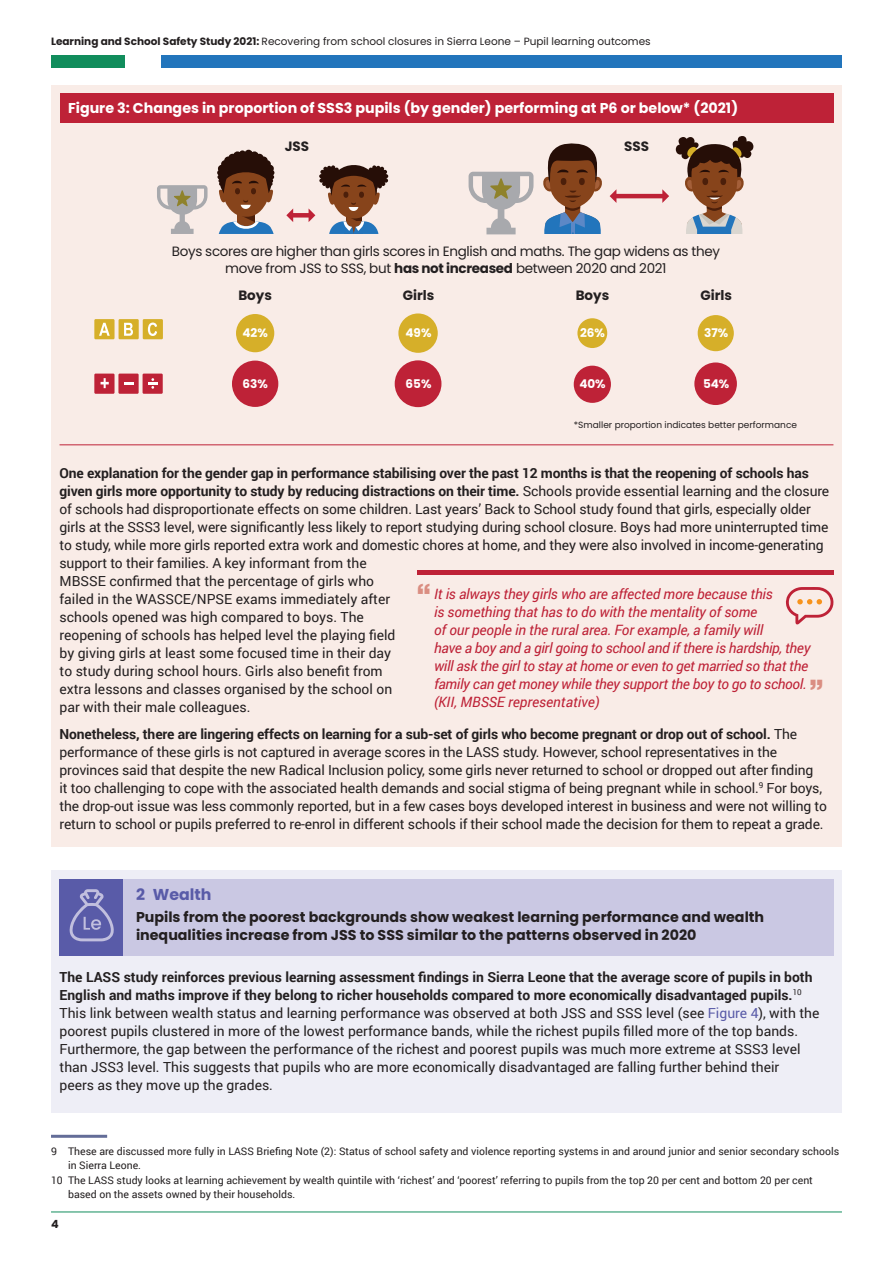
<style>
.page{position:relative;width:893px;height:1263px;background:#fff}
.page>*{position:absolute;margin:0;border:0;box-sizing:border-box;transform-origin:0 0}
.t1{font:700 15.75px "Poppins";color:#595ba8}
.t2{font:italic 14.25px/18px "Roboto";letter-spacing:-.02em;color:#be2237}
.t3{font:700 14.25px/18px "Poppins";color:#231f20}
.t4{font:700 14.25px "Poppins";color:#fff}
.t5{font:13.8px/18px "Roboto";letter-spacing:-.01em;color:#231f20}
.t6{font:13.5px/16.5px "Poppins";letter-spacing:-.025em;color:#231f20;text-align:center}
.t7{font:700 13.5px "Poppins";color:#231f20}
.t8{font:700 12px "Poppins";color:#fff}
.t9{font:700 11.25px "Poppins";color:#231f20}
.t10{font:10.5px/13.5px "Roboto";color:#231f20}
.t11{font:10.5px "Poppins";color:#231f20}
.t12{font:9px "Poppins";color:#231f20}
.s1{font-weight:700}
.s2{font-family:"Helvetica Neue LT Pro";font-weight:900;font-style:normal;font-size:27px;color:#da8e82}
.s3{color:#595ba8}
</style>
<div class="page">
<hr style="left:51px;top:1211px;width:791px;height:1px;background:#118d5c">
<div style="left:51px;top:55px;width:74px;height:13px;background:#118d5c"></div>
<div style="left:162px;top:55px;width:680px;height:13px;background:#2275bc"></div>
<div style="left:51px;top:85px;width:791px;height:761px;background:#f9ece7"></div>
<div style="left:60px;top:94px;width:773px;height:29px;background:#be2237"></div>
<hr style="left:60px;top:444px;width:773px;height:1px;background:#be2237">
<svg style="left:676px;top:136px;width:77px;height:98px"></svg>
<svg style="left:543px;top:143px;width:59px;height:91px"></svg>
<div style="left:577px;top:318px;width:30px;height:30px;background:#d6af29;border-radius:50%"></div>
<div style="left:574px;top:366px;width:37px;height:37px;background:#be2237;border-radius:50%"></div>
<div style="left:698px;top:315px;width:36px;height:36px;background:#d6af29;border-radius:50%"></div>
<div style="left:236px;top:314px;width:38px;height:38px;background:#d6af29;border-radius:50%"></div>
<div style="left:232px;top:361px;width:46px;height:46px;background:#be2237;border-radius:50%"></div>
<div style="left:395px;top:360px;width:46px;height:47px;background:#be2237;border-radius:50%"></div>
<div style="left:694px;top:362px;width:43px;height:43px;background:#be2237;border-radius:50%"></div>
<div style="left:398px;top:313px;width:40px;height:40px;background:#d6af29;border-radius:50%"></div>
<div style="left:94px;top:319px;width:21px;height:20px;background:#d6af29"></div>
<svg style="left:99px;top:323px;width:11px;height:13px"></svg>
<div style="left:119px;top:319px;width:20px;height:20px;background:#d6af29"></div>
<svg style="left:124px;top:323px;width:9px;height:13px"></svg>
<div style="left:143px;top:319px;width:20px;height:20px;background:#d6af29"></div>
<svg style="left:148px;top:322px;width:9px;height:14px"></svg>
<div style="left:94px;top:374px;width:21px;height:20px;background:#be2237"></div>
<svg style="left:101px;top:378px;width:8px;height:10px"></svg>
<div style="left:118px;top:374px;width:21px;height:20px;background:#be2237"></div>
<svg style="left:124px;top:382px;width:9px;height:2px"></svg>
<div style="left:143px;top:374px;width:20px;height:20px;background:#be2237"></div>
<svg style="left:148px;top:378px;width:9px;height:11px"></svg>
<hr style="left:616px;top:194px;width:47px;height:4px;background:#be2237">
<svg style="left:610px;top:190px;width:6px;height:13px"></svg>
<svg style="left:662px;top:189px;width:7px;height:14px"></svg>
<svg style="left:469px;top:172px;width:65px;height:62px"></svg>
<div style="left:292px;top:213px;width:17px;height:5px;background:#be2237"></div>
<svg style="left:286px;top:208px;width:7px;height:14px"></svg>
<svg style="left:157px;top:185px;width:51px;height:49px"></svg>
<svg style="left:217px;top:150px;width:58px;height:84px"></svg>
<svg style="left:309px;top:165px;width:79px;height:69px"></svg>
<div style="left:417px;top:570px;width:416px;height:5px;background:#be2237"></div>
<svg style="left:786px;top:587px;width:48px;height:37px"></svg>
<hr style="left:51px;top:1135px;width:56px;height:3px;background:#636d98">
<div style="left:51px;top:870px;width:791px;height:243px;background:#eeeef6"></div>
<div style="left:123px;top:879px;width:710px;height:76px;background:#cac8e3"></div>
<div style="left:60px;top:879px;width:63px;height:76px;background:#595ba8"></div>
<svg style="left:69px;top:889px;width:45px;height:52px"></svg>
<p class="t11" style="left:51px;top:35px;width:601px"><span class="s1">Learning and School Safety Study 2021:</span> Recovering from school closures in Sierra Leone – Pupil learning outcomes</p>
<p class="t4" style="left:68px;top:100px;width:672px">Figure 3: Changes in proportion of SSS3 pupils (by gender) performing at P6 or below* (2021)</p>
<p class="t7" style="left:285px;top:139px;width:26px">JSS</p>
<p class="t7" style="left:624px;top:139px;width:26px">SSS</p>
<p class="t6" style="left:172px;top:243px;width:550px">Boys scores are higher than girls scores in English and maths. The gap widens as they move from JSS to SSS, but <span class="s1">has not increased</span> between 2020 and 2021</p>
<p class="t7" style="left:238px;top:288px;width:35px">Boys</p>
<p class="t8" style="left:242px;top:326px;width:27px">42%</p>
<p class="t8" style="left:243px;top:377px;width:27px">63%</p>
<p class="t7" style="left:403px;top:288px;width:33px">Girls</p>
<p class="t8" style="left:406px;top:326px;width:27px">49%</p>
<p class="t8" style="left:406px;top:377px;width:27px">65%</p>
<p class="t7" style="left:576px;top:288px;width:35px">Boys</p>
<p class="t8" style="left:580px;top:326px;width:26px">26%</p>
<p class="t7" style="left:700px;top:288px;width:33px">Girls</p>
<p class="t8" style="left:704px;top:326px;width:26px">37%</p>
<p class="t8" style="left:579px;top:377px;width:28px">40%</p>
<p class="t8" style="left:703px;top:377px;width:28px">54%</p>
<p class="t12" style="left:574px;top:419px;width:225px">*Smaller proportion indicates better performance</p>
<p class="t5" style="left:60px;top:464px;width:771px"><span class="s1">One explanation for the gender gap in performance stabilising over the past 12 months is that the reopening of schools has given girls more opportunity to study by reducing distractions on their time.</span> Schools provide essential learning and the closure of schools had disproportionate effects on some children. Last years’ Back to School study found that girls, especially older girls at the SSS3 level, were significantly less likely to report studying during school closure. Boys had more uninterrupted time to study, while more girls reported extra work and domestic chores at home, and they were also involved in income-generating support to their families. A key informant from the<br>MBSSE confirmed that the percentage of girls who<br>failed in the WASSCE/NPSE exams immediately after<br>schools opened was high compared to boys. The<br>reopening of schools has helped level the playing field<br>by giving girls at least some focused time in their day<br>to study during school hours. Girls also benefit from<br>extra lessons and classes organised by the school on<br>par with their male colleagues.</p>
<p class="t5" style="left:60px;top:724px;width:769px"><span class="s1">Nonetheless, there are lingering effects on learning for a sub-set of girls who become pregnant or drop out of school.</span> The performance of these girls is not captured in average scores in the LASS study. However, school representatives in the provinces said that despite the new Radical Inclusion policy, some girls never returned to school or dropped out after finding<br>it too challenging to cope with the associated health demands and social stigma of being pregnant while in school.<sup>9</sup> For boys, the drop-out issue was less commonly reported, but in a few cases boys developed interest in business and were not willing to return to school or pupils preferred to re-enrol in different schools if their school made the decision for them to repeat a grade.</p>
<p class="t2" style="left:434px;top:584px;width:391px;text-indent:-17px"><span class="s2">“</span> It is always they girls who are affected more because this<br>is something that has to do with the mentality of some<br>of our people in the rural area. For example, a family will<br>have a boy and a girl going to school and if there is hardship, they will ask the girl to stay at home or even to get married so that the family can get money while they support the boy to go to school. <span class="s2">” </span>(KII, MBSSE representative)</p>
<p class="t1" style="left:136px;top:885px;width:77px">2 Wealth</p>
<p class="t3" style="left:136px;top:908px;width:630px">Pupils from the poorest backgrounds show weakest learning performance and wealth inequalities increase from JSS to SSS similar to the patterns observed in 2020</p>
<p class="t5" style="left:60px;top:967px;width:761px"><span class="s1">The LASS study reinforces previous learning assessment findings in Sierra Leone that the average score of pupils in both English and maths improve if they belong to richer households compared to more economically disadvantaged pupils.</span><sup>10<br></sup>This link between wealth status and learning performance was observed at both JSS and SSS level (see <span class="s3">Figure 4</span>), with the poorest pupils clustered in more of the lowest performance bands, while the richest pupils filled more of the top bands.<br>Furthermore, the gap between the performance of the richest and poorest pupils was much more extreme at SSS3 level than JSS3 level. This suggests that pupils who are more economically disadvantaged are falling further behind their<br>peers as they move up the grades.</p>
<p class="t10" style="left:68px;top:1144px;width:773px;text-indent:-17px">9 These are discussed more fully in LASS Briefing Note (2): Status of school safety and violence reporting systems in and around junior and senior secondary schools in Sierra Leone.</p>
<p class="t10" style="left:68px;top:1173px;width:746px;text-indent:-17px">10 The LASS study looks at learning achievement by wealth quintile with ‘richest’ and ‘poorest’ referring to pupils from the top 20 per cent and bottom 20 per cent based on the assets owned by their households.</p>
<p class="t9" style="left:51px;top:1217px;width:9px">4</p>
</div>
